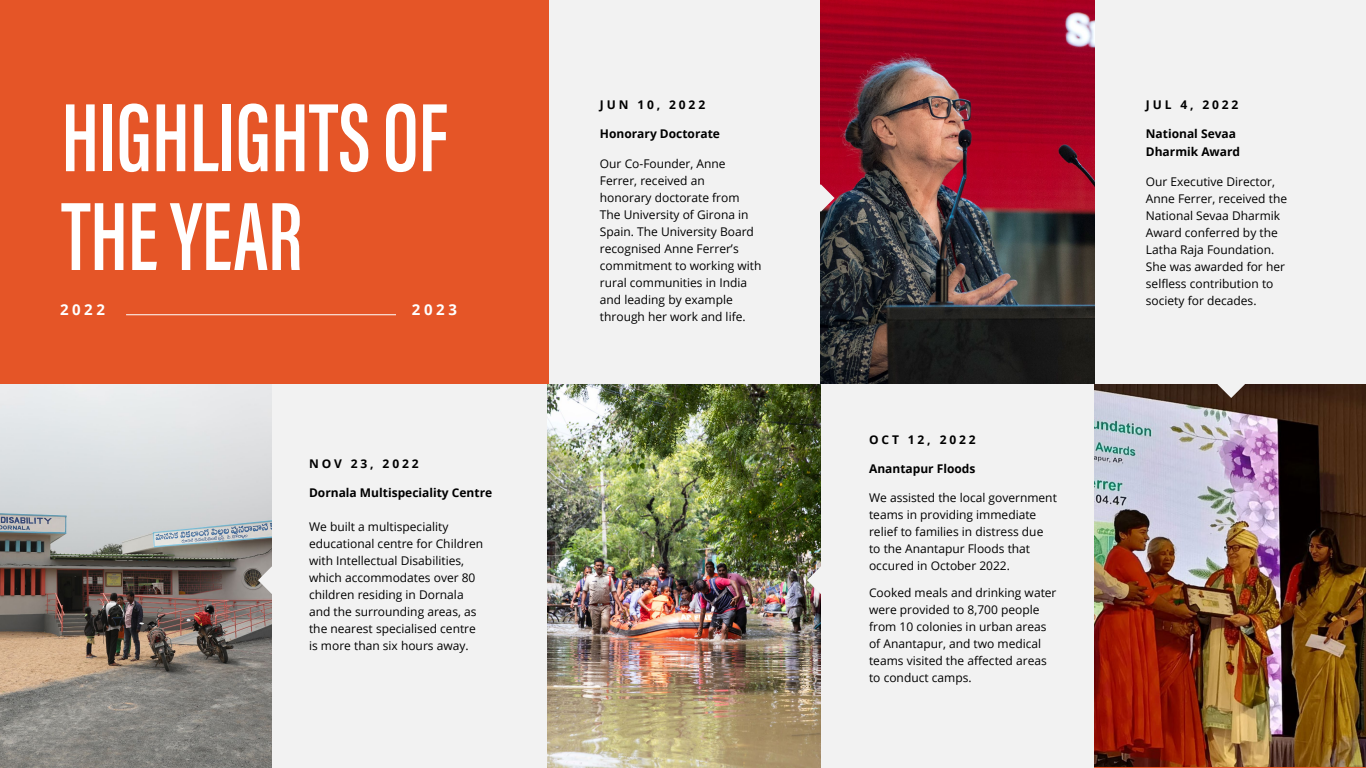
<style>
.page{position:relative;width:1366px;height:768px;background:#f2f2f2}
.page>*{position:absolute;margin:0;border:0;box-sizing:border-box;transform-origin:0 0}
.t1{font:600 100px/98.8px "Acumin Pro Extra Cond";color:#fff;scale:.95 1}
.t2{font:700 15px "Open Sans";letter-spacing:.24em;color:#fff}
.t3{font:12px/17px "Open Sans";color:#000}
.t4{font:700 12px/18px "Open Sans";color:#000}
.t5{font:700 12px "Open Sans";letter-spacing:.24em;color:#000}
</style>
<div class="page">
<div style="left:0;top:0;width:549px;height:384px;background:#e55527"></div>
<img style="left:821px;top:0;width:273px;height:384px">
<img style="left:0;top:384px;width:272px;height:384px">
<img style="left:547px;top:384px;width:274px;height:384px">
<img style="left:1094px;top:384px;width:272px;height:382px">
<svg style="left:820px;top:184px;width:15px;height:28px"></svg>
<svg style="left:807px;top:566px;width:14px;height:28px"></svg>
<svg style="left:258px;top:566px;width:14px;height:28px"></svg>
<svg style="left:1217px;top:384px;width:28px;height:14px"></svg>
<hr style="left:126px;top:314px;width:270px;height:1px;background:#fff">
<h1 class="t1" style="left:62px;top:88px;width:408px">HIGHLIGHTS OF<br>THE YEAR</h1>
<p class="t2" style="left:60px;top:299px;width:47px">2022</p>
<p class="t2" style="left:412px;top:299px;width:47px">2023</p>
<p class="t5" style="left:309px;top:455px;width:111px">NOV 23, 2022</p>
<p class="t4" style="left:309px;top:484px;width:185px">Dornala Multispeciality Centre</p>
<p class="t3" style="left:309px;top:518px;width:176px">We built a multispeciality educational centre for Children with Intellectual Disabilities, which accommodates over 80 children residing in Dornala and the surrounding areas, as the nearest specialised centre is more than six hours away.</p>
<p class="t5" style="left:600px;top:96px;width:107px">JUN 10, 2022</p>
<p class="t4" style="left:600px;top:125px;width:122px">Honorary Doctorate</p>
<p class="t3" style="left:600px;top:154px;width:163px">Our Co-Founder, Anne<br>Ferrer, received an<br>honorary doctorate from<br>The University of Girona in<br>Spain. The University Board recognised Anne Ferrer’s commitment to working with rural communities in India and leading by example through her work and life.</p>
<p class="t5" style="left:869px;top:431px;width:108px">OCT 12, 2022</p>
<p class="t4" style="left:869px;top:459px;width:108px">Anantapur Floods</p>
<p class="t3" style="left:869px;top:489px;width:189px">We assisted the local government teams in providing immediate relief to families in distress due to the Anantapur Floods that occured in October 2022.</p>
<p class="t3" style="left:869px;top:584px;width:189px">Cooked meals and drinking water were provided to 8,700 people from 10 colonies in urban areas of Anantapur, and two medical teams visited the affected areas to conduct camps.</p>
<p class="t4" style="left:1146px;top:96px;width:94px">JUL 4, 2022</p>
<p class="t4" style="left:1146px;top:125px;width:96px">National Sevaa<br>Dharmik Award</p>
<p class="t3" style="left:1146px;top:172px;width:143px">Our Executive Director,<br>Anne Ferrer, received the<br>National Sevaa Dharmik<br>Award conferred by the<br>Latha Raja Foundation.<br>She was awarded for her selfless contribution to society for decades.</p>
</div>
